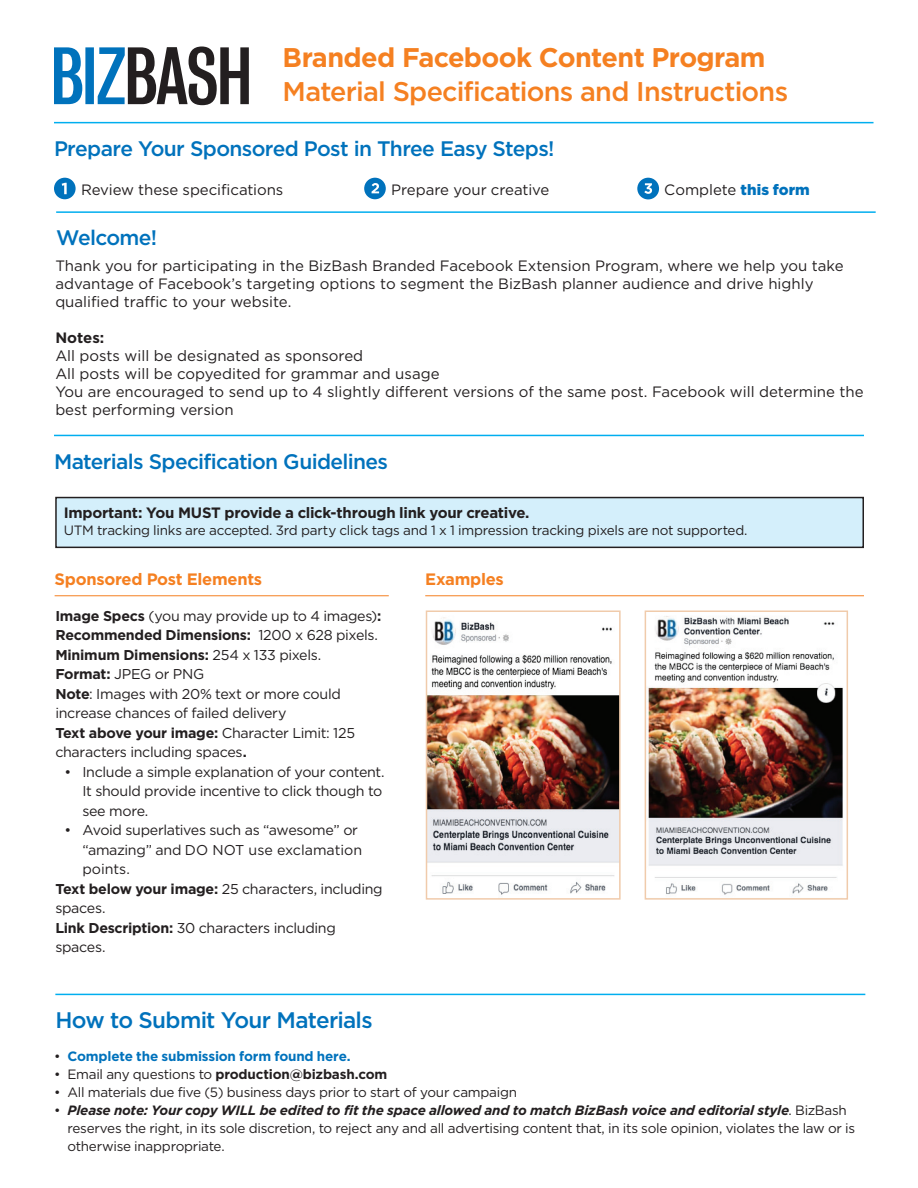
<style>
.page{position:relative;width:918px;height:1188px;background:#fff}
.page>*{position:absolute;margin:0;border:0;box-sizing:border-box;transform-origin:0 0}
.t1{font:500 27px "Gotham";letter-spacing:-.025em;color:#f58021}
.t2{font:700 27px "Gotham";letter-spacing:-.025em;color:#f58021}
.t3{font:500 22.5px "Gotham";letter-spacing:-.03em;color:#0072bc}
.t4{font:500 21px "Gotham";letter-spacing:-.03em;color:#0072bc}
.t5{font:700 16.5px "Gotham";letter-spacing:-.02em;color:#f58021}
.t6{font:15px/18px "Gotham";color:#231f20}
.t7{font:700 15px "Gotham";letter-spacing:-.02em;color:#231f20}
.t8{font:14.25px/19.5px "Gotham";letter-spacing:-.02em;color:#231f20}
.t9{font:13.5px/18px "Gotham";letter-spacing:-.02em;color:#231f20}
.t10{font:700 13.5px "Gotham";letter-spacing:-.015em;color:#231f20}
.t11{font:700 13.5px "Gotham";letter-spacing:-.015em;color:#0072bc}
.s1{font-weight:900;color:#0072bc}
.s2{font-weight:700}
.s3{font-weight:400;color:#231f20}
.s4{font-weight:400}
.s5{font-weight:700;font-style:italic}
</style>
<div class="page">
<svg style="left:54px;top:47px;width:195px;height:58px"></svg>
<hr style="left:54px;top:122px;width:820px;height:1px;background:#00aeef">
<div style="left:54px;top:178px;width:22px;height:21px;background:#0072bc;border-radius:50%"></div>
<svg style="left:62px;top:183px;width:5px;height:11px"></svg>
<div style="left:364px;top:178px;width:22px;height:21px;background:#0072bc;border-radius:50%"></div>
<svg style="left:372px;top:183px;width:7px;height:10px"></svg>
<div style="left:637px;top:178px;width:22px;height:21px;background:#0072bc;border-radius:50%"></div>
<svg style="left:644px;top:183px;width:8px;height:11px"></svg>
<hr style="left:56px;top:211px;width:820px;height:2px;background:#00aeef">
<hr style="left:54px;top:435px;width:810px;height:1px;background:#00aeef">
<div style="left:56px;top:498px;width:807px;height:49px;background:#d4effb"></div>
<div style="left:55px;top:497px;width:809px;height:51px;border:2px solid #231f20"></div>
<hr style="left:55px;top:595px;width:334px;height:1px;background:#f58021">
<hr style="left:55px;top:994px;width:810px;height:1px;background:#00aeef">
<hr style="left:425px;top:595px;width:439px;height:1px;background:#f58021">
<img style="left:429px;top:617px;width:189px;height:278px">
<div style="left:426px;top:610px;width:195px;height:290px;border:2px solid #f0cbab"></div>
<img style="left:648px;top:616px;width:195px;height:279px">
<div style="left:645px;top:610px;width:203px;height:290px;border:2px solid #f0cbab"></div>
<h1 class="t2" style="left:283px;top:42px;width:485px">Branded Facebook Content Program</h1>
<h1 class="t1" style="left:283px;top:76px;width:507px">Material Specifications and Instructions</h1>
<h3 class="t4" style="left:54px;top:136px;width:502px">Prepare Your Sponsored Post in Three Easy Steps!</h3>
<p class="t6" style="left:81px;top:180px;width:204px">Review these specifications</p>
<p class="t6" style="left:391px;top:180px;width:160px">Prepare your creative</p>
<p class="t6" style="left:664px;top:180px;width:147px">Complete <span class="s1">this form</span></p>
<h3 class="t4" style="left:56px;top:226px;width:103px">Welcome!</h3>
<p class="t6" style="left:55px;top:256px;width:790px">Thank you for participating in the BizBash Branded Facebook Extension Program, where we help you take advantage of Facebook’s targeting options to segment the BizBash planner audience and drive highly qualified traffic to your website.</p>
<p class="t7" style="left:55px;top:329px;width:50px">Notes:</p>
<p class="t6" style="left:55px;top:346px;width:810px">All posts will be designated as sponsored<br>All posts will be copyedited for grammar and usage<br>You are encouraged to send up to 4 slightly different versions of the same post. Facebook will determine the best performing version</p>
<h3 class="t4" style="left:54px;top:449px;width:336px">Materials Specification Guidelines</h3>
<p class="t7" style="left:64px;top:504px;width:467px">Important: You MUST provide a click-through link your creative.</p>
<p class="t9" style="left:64px;top:521px;width:685px">UTM tracking links are accepted. 3rd party click tags and 1 x 1 impression tracking pixels are not supported.</p>
<p class="t5" style="left:55px;top:569px;width:209px">Sponsored Post Elements</p>
<p class="t5" style="left:425px;top:569px;width:80px">Examples</p>
<p class="t8" style="left:55px;top:606px;width:328px"><span class="s2">Image Specs</span> (you may provide up to 4 images)<span class="s2">:<br>Recommended Dimensions:</span> 1200 x 628 pixels.<br><span class="s2">Minimum Dimensions:</span> 254 x 133 pixels.<br><span class="s2">Format:</span> JPEG or PNG<br><span class="s2">Note</span>: Images with 20% text or more could increase chances of failed delivery<br><span class="s2">Text above your image:</span> Character Limit: 125 characters including spaces<span class="s2">.</span></p>
<p class="t8" style="left:82px;top:762px;width:304px;text-indent:-18px">• Include a simple explanation of your content.<br>It should provide incentive to click though to see more.</p>
<p class="t8" style="left:64px;top:820px;width:295px">• Avoid superlatives such as “awesome” or</p>
<p class="t8" style="left:82px;top:840px;width:281px">“amazing” and DO NOT use exclamation</p>
<p class="t8" style="left:82px;top:859px;width:49px">points.</p>
<p class="t8" style="left:55px;top:879px;width:329px"><span class="s2">Text below your image:</span> 25 characters, including</p>
<p class="t8" style="left:55px;top:898px;width:52px">spaces.</p>
<p class="t8" style="left:55px;top:918px;width:282px"><span class="s2">Link Description:</span> 30 characters including</p>
<p class="t8" style="left:55px;top:937px;width:52px">spaces.</p>
<h2 class="t3" style="left:55px;top:1007px;width:319px">How to Submit Your Materials</h2>
<p class="t11" style="left:54px;top:1049px;width:298px"><span class="s3">•</span> Complete the submission form found here.</p>
<p class="t10" style="left:54px;top:1066px;width:335px"><span class="s4">• Email any questions to</span> production@bizbash.com</p>
<p class="t9" style="left:54px;top:1083px;width:465px">• All materials due five (5) business days prior to start of your campaign</p>
<p class="t9" style="left:68px;top:1101px;width:789px;text-indent:-14px">• <span class="s5">Please note: Your copy WILL be edited to fit the space allowed and to match BizBash voice and editorial style</span>. BizBash reserves the right, in its sole discretion, to reject any and all advertising content that, in its sole opinion, violates the law or is otherwise inappropriate.</p>
</div>
